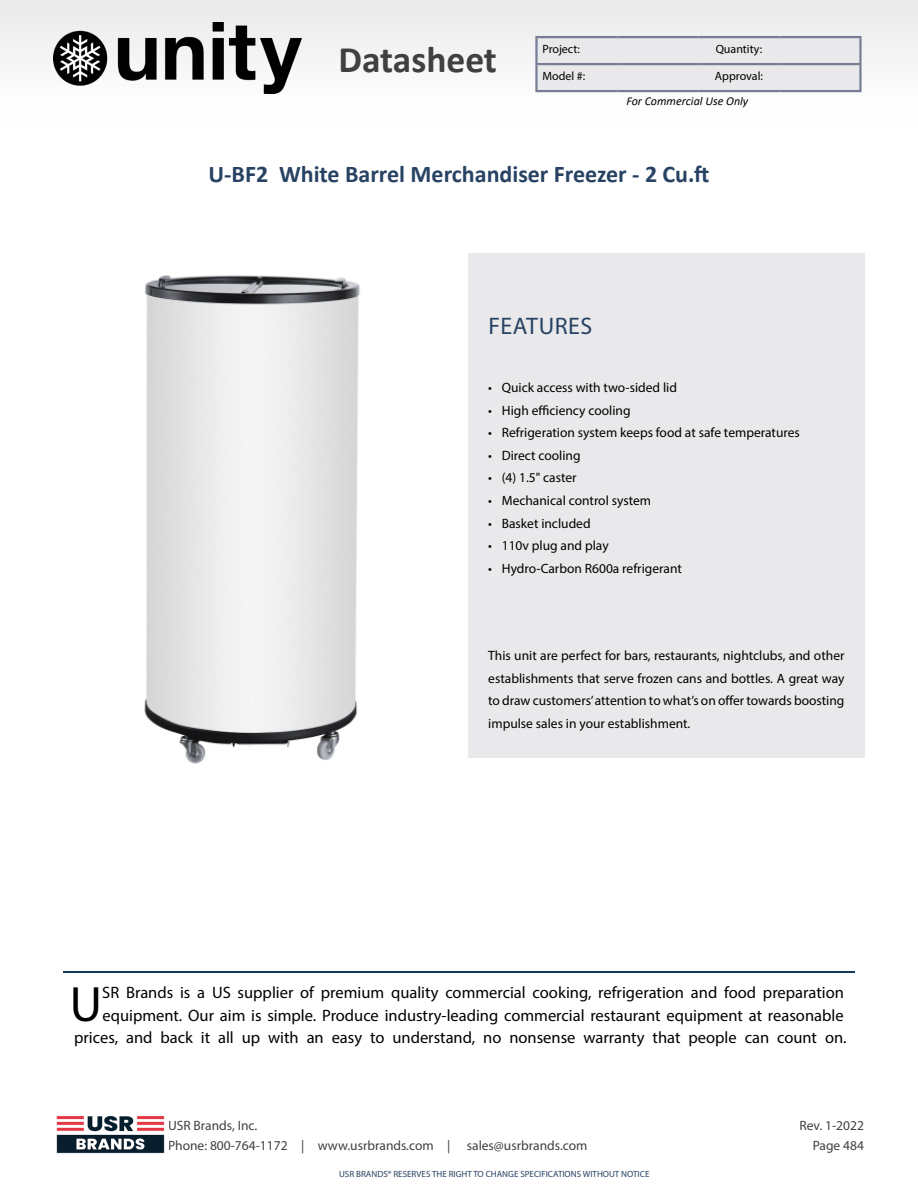
<style>
.page{position:relative;width:918px;height:1188px;background:#fff}
.page>*{position:absolute;margin:0;border:0;box-sizing:border-box;transform-origin:0 0}
.t1{font:49.95px "Myriad Pro";color:#000}
.t2{font:700 37.5px "Calibri";color:#404042}
.t3{font:700 24px "Calibri";color:#274262}
.t4{font:24px "Myriad Pro";letter-spacing:.02em;color:#274262}
.t5{font:16.5px/22.5px "Myriad Pro";color:#000;text-align:right}
.t6{font:13.5px/22.5px "Myriad Pro";color:#000;text-align:justify}
.t7{font:13.5px/19.5px "Myriad Pro";color:#404042}
.t8{font:12px "Myriad Pro";color:#000}
.t9{font:italic 12px "Calibri";color:#000}
.t10{font:9px "Myriad Pro";color:#274262}
</style>
<div class="page">
<hr style="left:63px;top:972px;width:792px;height:1px;background:#113a5b">
<div style="left:468px;top:253px;width:397px;height:505px;background:#e9e9ec"></div>
<img style="left:144px;top:275px;width:216px;height:489px">
<div style="left:0;top:0;width:918px;height:127px;background:#f6f6f6"></div>
<div style="left:538px;top:38px;width:321px;height:52px;background:#e9e9ec"></div>
<hr style="left:535px;top:36px;width:82px;height:2px;background:#777d95">
<hr style="left:535px;top:38px;width:3px;height:25px;background:#777d95">
<hr style="left:617px;top:36px;width:81px;height:2px;background:#777d95">
<hr style="left:698px;top:36px;width:81px;height:2px;background:#777d95">
<hr style="left:779px;top:36px;width:83px;height:2px;background:#777d95">
<hr style="left:859px;top:38px;width:3px;height:25px;background:#777d95">
<hr style="left:535px;top:63px;width:82px;height:2px;background:#777d95">
<hr style="left:535px;top:65px;width:3px;height:25px;background:#777d95">
<hr style="left:617px;top:63px;width:81px;height:2px;background:#777d95">
<hr style="left:698px;top:63px;width:81px;height:2px;background:#777d95">
<hr style="left:779px;top:63px;width:83px;height:2px;background:#777d95">
<hr style="left:859px;top:65px;width:3px;height:25px;background:#777d95">
<hr style="left:535px;top:90px;width:82px;height:2px;background:#777d95">
<hr style="left:617px;top:90px;width:81px;height:2px;background:#777d95">
<hr style="left:698px;top:90px;width:81px;height:2px;background:#777d95">
<hr style="left:779px;top:90px;width:83px;height:2px;background:#777d95">
<img style="left:56px;top:1115px;width:109px;height:39px">
<img style="left:53px;top:23px;width:249px;height:71px">
<h2 class="t2" style="left:338px;top:33px;width:160px">Datasheet</h2>
<p class="t8" style="left:542px;top:42px;width:39px">Project:</p>
<p class="t8" style="left:716px;top:42px;width:48px">Quantity:</p>
<p class="t8" style="left:542px;top:69px;width:44px">Model #:</p>
<p class="t8" style="left:715px;top:69px;width:50px">Approval:</p>
<p class="t9" style="left:626px;top:93px;width:123px">For Commercial Use Only</p>
<h3 class="t3" style="left:209px;top:157px;width:502px">U-BF2 White Barrel Merchandiser Freezer - 2 Cu.ft</h3>
<h3 class="t4" style="left:488px;top:311px;width:105px">FEATURES</h3>
<p class="t6" style="left:488px;top:376px;width:190px">• Quick access with two-sided lid</p>
<p class="t6" style="left:488px;top:399px;width:144px">• High efficiency cooling</p>
<p class="t6" style="left:488px;top:421px;width:313px">• Refrigeration system keeps food at safe temperatures</p>
<p class="t6" style="left:488px;top:444px;width:94px">• Direct cooling</p>
<p class="t6" style="left:488px;top:467px;width:90px">• (4) 1.5" caster</p>
<p class="t6" style="left:488px;top:489px;width:164px">• Mechanical control system</p>
<p class="t6" style="left:488px;top:512px;width:104px">• Basket included</p>
<p class="t6" style="left:488px;top:534px;width:122px">• 110v plug and play</p>
<p class="t6" style="left:488px;top:557px;width:195px">• Hydro-Carbon R600a refrigerant</p>
<p class="t6" style="left:488px;top:644px;width:358px">This unit are perfect for bars, restaurants, nightclubs, and other establishments that serve frozen cans and bottles. A great way to draw customers’ attention to what’s on offer towards boosting impulse sales in your establishment.</p>
<p class="t5" style="left:74px;top:981px;width:774px">SR Brands is a US supplier of premium quality commercial cooking, refrigeration and food preparation equipment. Our aim is simple. Produce industry-leading commercial restaurant equipment at reasonable prices, and back it all up with an easy to understand, no nonsense warranty that people can count on.</p>
<h1 class="t1" style="left:70px;top:973px;width:34px">U</h1>
<p class="t7" style="left:168px;top:1116px;width:421px">USR Brands, Inc.<br>Phone: 800-764-1172 | www.usrbrands.com | sales@usrbrands.com</p>
<p class="t7" style="left:800px;top:1116px;width:66px;text-align:right">Rev. 1-2022<br>Page 484</p>
<p class="t10" style="left:339px;top:1169px;width:312px">USR BRANDS® RESERVES THE RIGHT TO CHANGE SPECIFICATIONS WITHOUT NOTICE</p>
</div>
